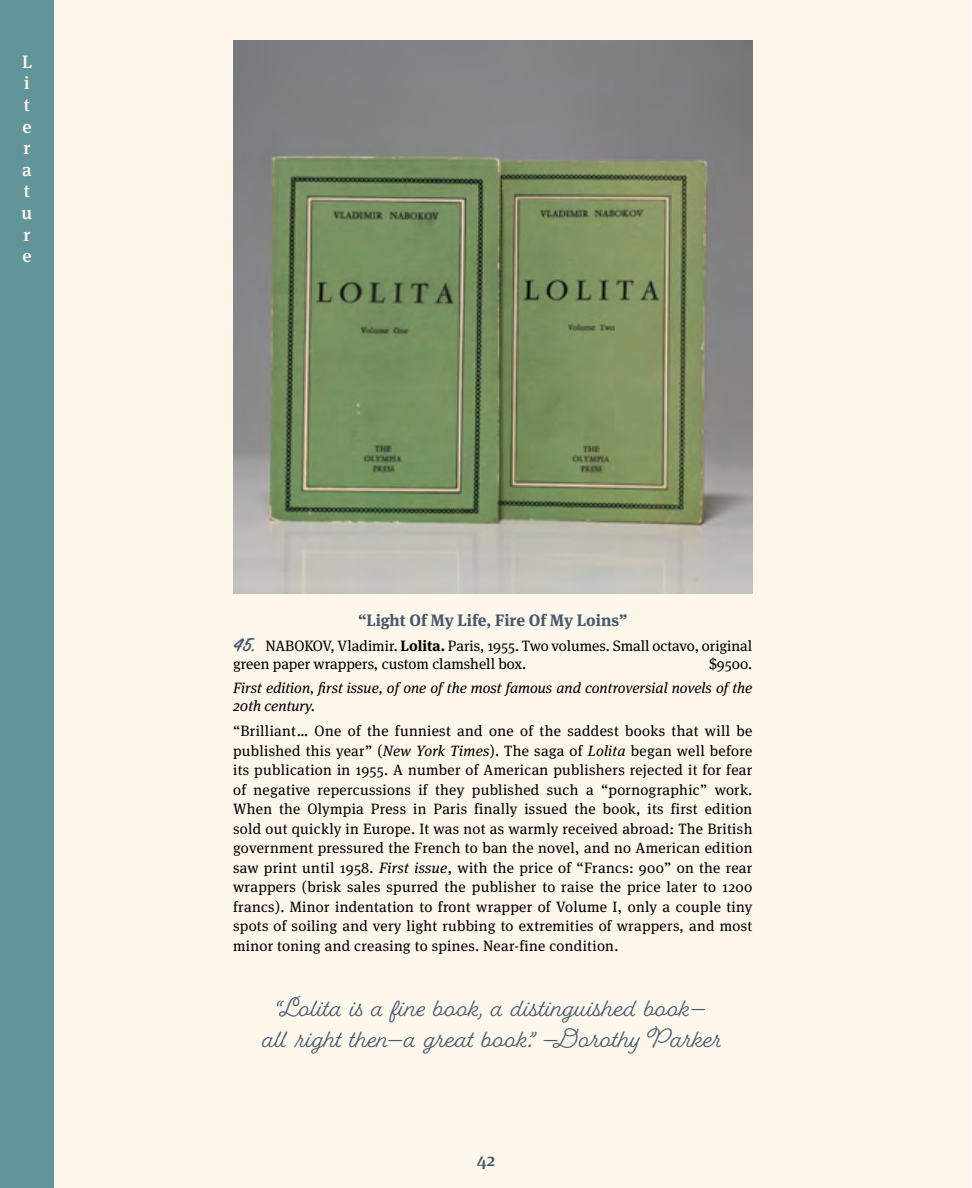
<style>
.page{position:relative;width:972px;height:1188px;background:#fff}
.page>*{position:absolute;margin:0;border:0;box-sizing:border-box;transform-origin:0 0}
.t1{font:24px/31.5px "Fairwater Script";letter-spacing:-.005em;color:#47596f;text-align:center}
.t2{font:500 18px/21.6px "Meta Serif Pro";color:#fdf6ea}
.t3{font:500 18px "Meta Serif Pro";color:#47596f}
.t4{font:700 16.5px "Meta Serif Pro";color:#47596f}
.t5{font:15px/19.5px "Meta Serif Pro";color:#000}
.t6{font:italic 15px/18px "Meta Serif Pro";color:#000}
.s1{font-family:"Sign Painter House Script";font-weight:600;font-size:21px;color:#47596f}
.s2{font-weight:700}
.s3{font-style:italic}
</style>
<div class="page">
<div style="left:0;top:0;width:971px;height:1188px;background:#fdf6ea"></div>
<div style="left:0;top:0;width:54px;height:1188px;background:#62959a"></div>
<img style="left:233px;top:40px;width:519px;height:554px">
<p class="t2" style="left:22px;top:49px;width:12px">L i t e r a t u r e</p>
<p class="t4" style="left:358px;top:607px;width:271px">“Light Of My Life, Fire Of My Loins”</p>
<p class="t5" style="left:233px;top:636px;width:521px;line-height:18px"><span class="s1">45.</span> NABOKOV, Vladimir. <span class="s2">Lolita.</span> Paris, 1955. Two volumes. Small octavo, original green paper wrappers, custom clamshell box.</p>
<p class="t5" style="left:709px;top:653px;width:45px">$9500.</p>
<p class="t6" style="left:233px;top:678px;width:521px">First edition, first issue, of one of the most famous and controversial novels of the<br>20th century.</p>
<p class="t5" style="left:233px;top:720px;width:521px;text-align:justify">“Brilliant… One of the funniest and one of the saddest books that will be published this year” (<span class="s3">New York Times</span>). The saga of <span class="s3">Lolita</span> began well before its publication in 1955. A number of American publishers rejected it for fear of negative repercussions if they published such a “pornographic” work.<br>When the Olympia Press in Paris finally issued the book, its first edition sold out quickly in Europe. It was not as warmly received abroad: The British government pressured the French to ban the novel, and no American edition saw print until 1958. <span class="s3">First issue</span>, with the price of “Francs: 900” on the rear wrappers (brisk sales spurred the publisher to raise the price later to 1200 francs). Minor indentation to front wrapper of Volume I, only a couple tiny spots of soiling and very light rubbing to extremities of wrappers, and most minor toning and creasing to spines. Near-fine condition.</p>
<h1 class="t1" style="left:262px;top:992px;width:462px">“Lolita is a fine book, a distinguished book—<br>all right then—a great book.”—Dorothy Parker</h1>
<p class="t3" style="left:477px;top:1146px;width:20px">42</p>
</div>
